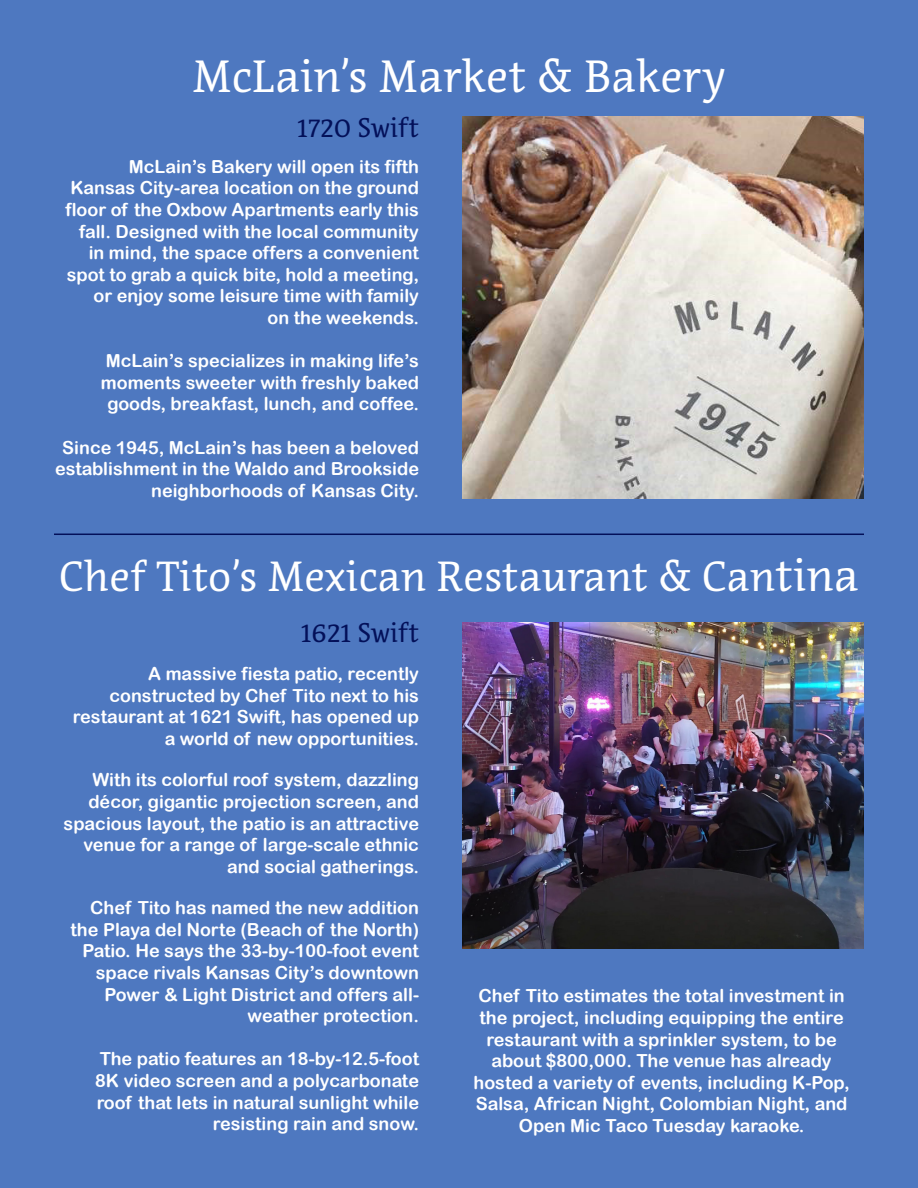
<style>
.page{position:relative;width:918px;height:1188px;background:#4e78c0}
.page>*{position:absolute;margin:0;border:0;box-sizing:border-box;transform-origin:0 0}
.t1{font:300 45px "Acuta";color:#fff}
.t2{font:300 42px "Acuta";color:#fff}
.t3{font:300 27px "Acuta";color:#031059}
.t4{font:18px/21.6px "Arial Rounded MT Bold";color:#fff;text-align:right}
.s1{font-size:45px}
</style>
<div class="page">
<img style="left:462px;top:117px;width:402px;height:381px">
<img style="left:462px;top:622px;width:402px;height:326px">
<hr style="left:54px;top:534px;width:810px;height:1px;background:#031059">
<p class="t1" style="left:192px;top:50px;width:535px">McLain’s Market &amp; Bakery</p>
<p class="t3" style="left:297px;top:111px;width:123px">1720 Swift</p>
<p class="t4" style="left:129px;top:155px;width:292px">McLain’s Bakery will open its fifth</p>
<p class="t4" style="left:66px;top:177px;width:355px">Kansas City-area location on the ground floor of the Oxbow Apartments early this fall. Designed with the local community</p>
<p class="t4" style="left:67px;top:242px;width:354px">in mind, the space offers a convenient spot to grab a quick bite, hold a meeting, or enjoy some leisure time with family</p>
<p class="t4" style="left:268px;top:307px;width:153px">on the weekends.</p>
<p class="t4" style="left:101px;top:350px;width:320px;text-align:center">McLain’s specializes in making life’s moments sweeter with freshly baked goods, breakfast, lunch, and coffee.</p>
<p class="t4" style="left:55px;top:436px;width:366px">Since 1945, McLain’s has been a beloved establishment in the Waldo and Brookside neighborhoods of Kansas City.</p>
<p class="t2" style="left:59px;top:551px;width:801px">Chef Tito’s Mexican Restaurant &amp; Can<span class="s1">tina</span></p>
<p class="t3" style="left:301px;top:617px;width:120px">1621 Swift</p>
<p class="t4" style="left:73px;top:663px;width:348px">A massive fiesta patio, recently constructed by Chef Tito next to his restaurant at 1621 Swift, has opened up a world of new opportunities.</p>
<p class="t4" style="left:64px;top:769px;width:357px">With its colorful roof system, dazzling décor, gigantic projection screen, and spacious layout, the patio is an attractive venue for a range of large-scale ethnic and social gatherings.</p>
<p class="t4" style="left:71px;top:897px;width:350px">Chef Tito has named the new addition the Playa del Norte (Beach of the North)<br>Patio. He says the 33-by-100-foot event space rivals Kansas City’s downtown Power &amp; Light District and offers all&shy;weather protection.</p>
<p class="t4" style="left:95px;top:1048px;width:325px">The patio features an 18-by-12.5-foot 8K video screen and a polycarbonate roof that lets in natural sunlight while resisting rain and snow.</p>
<p class="t4" style="left:474px;top:985px;width:378px;text-align:center">Chef Tito estimates the total investment in the project, including equipping the entire restaurant with a sprinkler system, to be about $800,000. The venue has already hosted a variety of events, including K-Pop, Salsa, African Night, Colombian Night, and Open Mic Taco Tuesday karaoke.</p>
</div>
